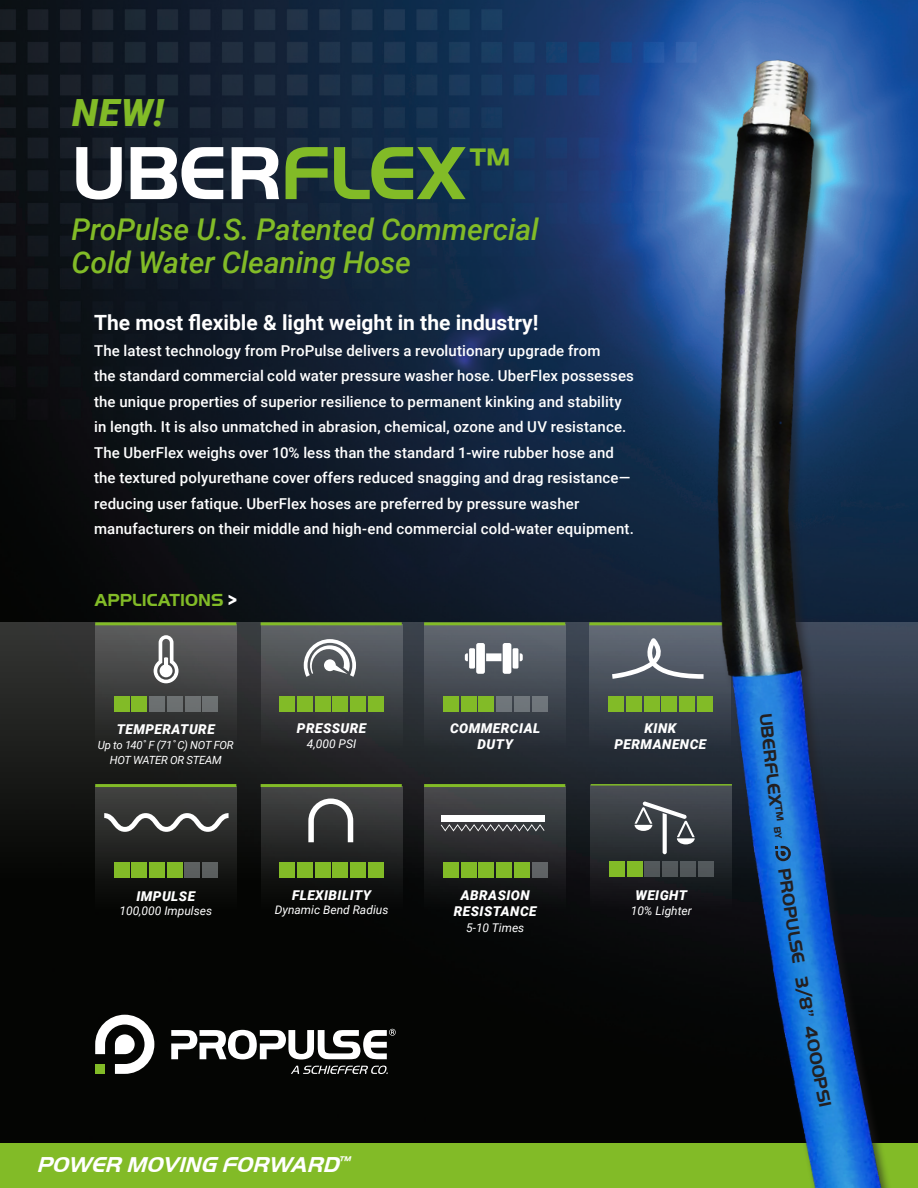
<style>
.page{position:relative;width:918px;height:1188px;background:#fff}
.page>*{position:absolute;margin:0;border:0;box-sizing:border-box;transform-origin:0 0}
.t1{font:700 78px "Handel Got D";letter-spacing:-.015em;color:#fff}
.Product_name{font:italic 900 37.5px "Roboto";color:#82bb27}
.Product_name-2{font:italic 500 30px/33px "Roboto";letter-spacing:-.005em;color:#82bb27}
.t2{font:italic 700 22.2px "Handel Got D";color:#fff}
.t3{font:700 21px "Roboto";color:#fff}
.t4{font:700 18.15px "Handel Got D";color:#231f20}
.t5{font:700 18px "Handel Got D";color:#82bb27}
.t6{font:500 15px/25.5px "Roboto";letter-spacing:.01em;color:#fff}
.Product_name-3{font:italic 900 13.5px/16.2px "Roboto";letter-spacing:.035em;color:#fff;text-align:center}
.Product_name-4{font:italic 12px "Roboto";color:#fff}
.Product_name-5{font:italic 11.25px/15px "Roboto";letter-spacing:-.02em;color:#fff;text-align:center}
.s1{color:#82bb27}
.s2{color:#fff}
.s3{font-size:9.75px}
</style>
<div class="page">
<img style="left:0;top:0;width:918px;height:1143px">
<div style="left:0;top:1143px;width:918px;height:45px;background:#82bb27"></div>
<svg style="left:0;top:622px;width:918px;height:268px;background:#1f2123"></svg>
<div style="left:95px;top:624px;width:141px;height:128px;background:linear-gradient(to bottom,#616162,#20231f)"></div>
<div style="left:261px;top:624px;width:141px;height:128px;background:linear-gradient(to bottom,#62686c,#262827)"></div>
<div style="left:425px;top:624px;width:141px;height:128px;background:linear-gradient(to bottom,#656c75,#262c32)"></div>
<div style="left:590px;top:624px;width:141px;height:128px;background:linear-gradient(to bottom,#656d78,#262f36)"></div>
<div style="left:114px;top:697px;width:15px;height:15px;background:#82bb27"></div>
<div style="left:132px;top:697px;width:15px;height:15px;background:#82bb27"></div>
<div style="left:150px;top:697px;width:15px;height:15px;background:#6c7071"></div>
<div style="left:167px;top:697px;width:16px;height:15px;background:#6c7071"></div>
<div style="left:185px;top:697px;width:15px;height:15px;background:#6c7071"></div>
<div style="left:203px;top:697px;width:15px;height:15px;background:#6d7072"></div>
<div style="left:280px;top:697px;width:15px;height:15px;background:#82bb27"></div>
<div style="left:297px;top:697px;width:16px;height:15px;background:#82bb27"></div>
<div style="left:315px;top:697px;width:15px;height:15px;background:#82bb27"></div>
<div style="left:333px;top:697px;width:15px;height:15px;background:#82bb27"></div>
<div style="left:351px;top:697px;width:15px;height:15px;background:#82bb27"></div>
<div style="left:368px;top:697px;width:16px;height:15px;background:#82bb27"></div>
<div style="left:443px;top:697px;width:16px;height:15px;background:#82bb27"></div>
<div style="left:461px;top:697px;width:15px;height:15px;background:#82bb27"></div>
<div style="left:479px;top:697px;width:15px;height:15px;background:#82bb27"></div>
<div style="left:496px;top:697px;width:16px;height:15px;background:#6f757a"></div>
<div style="left:514px;top:697px;width:15px;height:15px;background:#6f767b"></div>
<div style="left:532px;top:697px;width:15px;height:15px;background:#6f767b"></div>
<div style="left:608px;top:697px;width:16px;height:15px;background:#82bb27"></div>
<div style="left:626px;top:697px;width:16px;height:15px;background:#82bb27"></div>
<div style="left:644px;top:697px;width:15px;height:15px;background:#82bb27"></div>
<div style="left:662px;top:697px;width:15px;height:15px;background:#82bb27"></div>
<div style="left:679px;top:697px;width:16px;height:15px;background:#82bb27"></div>
<div style="left:697px;top:697px;width:15px;height:15px;background:#82bb27"></div>
<svg style="left:154px;top:635px;width:25px;height:48px"></svg>
<hr style="left:95px;top:622px;width:141px;height:3px;background:#82bb27">
<hr style="left:261px;top:622px;width:141px;height:3px;background:#82bb27">
<hr style="left:424px;top:622px;width:141px;height:3px;background:#82bb27">
<hr style="left:589px;top:622px;width:141px;height:3px;background:#82bb27">
<svg style="left:304px;top:639px;width:52px;height:38px"></svg>
<div style="left:95px;top:786px;width:141px;height:127px;background:linear-gradient(to bottom,#434342,#030500)"></div>
<div style="left:261px;top:786px;width:141px;height:127px;background:linear-gradient(to bottom,#464748,#020401)"></div>
<div style="left:425px;top:786px;width:141px;height:127px;background:linear-gradient(to bottom,#4a4c50,#070807)"></div>
<div style="left:114px;top:862px;width:15px;height:15px;background:#82bb27"></div>
<div style="left:132px;top:862px;width:15px;height:15px;background:#82bb27"></div>
<div style="left:149px;top:862px;width:16px;height:15px;background:#82bb27"></div>
<div style="left:167px;top:862px;width:15px;height:15px;background:#82bb27"></div>
<div style="left:185px;top:862px;width:15px;height:15px;background:#5c6060"></div>
<div style="left:202px;top:862px;width:16px;height:15px;background:#5c6060"></div>
<div style="left:280px;top:862px;width:15px;height:15px;background:#82bb27"></div>
<div style="left:297px;top:862px;width:16px;height:15px;background:#82bb27"></div>
<div style="left:315px;top:862px;width:15px;height:15px;background:#82bb27"></div>
<div style="left:333px;top:862px;width:15px;height:15px;background:#82bb27"></div>
<div style="left:351px;top:862px;width:15px;height:15px;background:#82bb27"></div>
<div style="left:368px;top:862px;width:16px;height:15px;background:#82bb27"></div>
<div style="left:443px;top:862px;width:16px;height:15px;background:#82bb27"></div>
<div style="left:461px;top:862px;width:15px;height:15px;background:#82bb27"></div>
<div style="left:479px;top:862px;width:15px;height:15px;background:#82bb27"></div>
<div style="left:496px;top:862px;width:16px;height:15px;background:#82bb27"></div>
<div style="left:514px;top:862px;width:15px;height:15px;background:#82bb27"></div>
<div style="left:532px;top:862px;width:15px;height:15px;background:#606366"></div>
<hr style="left:95px;top:784px;width:141px;height:3px;background:#82bb27">
<hr style="left:261px;top:784px;width:141px;height:3px;background:#82bb27">
<hr style="left:424px;top:784px;width:141px;height:3px;background:#82bb27">
<svg style="left:104px;top:813px;width:125px;height:19px"></svg>
<svg style="left:306px;top:796px;width:50px;height:52px"></svg>
<div style="left:476px;top:643px;width:9px;height:31px;background:#fff;border-radius:2px"></div>
<div style="left:469px;top:648px;width:6px;height:21px;background:#fff"></div>
<div style="left:503px;top:643px;width:8px;height:31px;background:#fff;border-radius:2px"></div>
<div style="left:513px;top:648px;width:5px;height:21px;background:#fff"></div>
<svg style="left:486px;top:653px;width:15px;height:8px"></svg>
<svg style="left:520px;top:653px;width:3px;height:8px"></svg>
<svg style="left:465px;top:653px;width:3px;height:8px"></svg>
<svg style="left:612px;top:638px;width:59px;height:41px"></svg>
<div style="left:441px;top:815px;width:104px;height:7px;background:#fff"></div>
<svg style="left:441px;top:824px;width:104px;height:7px"></svg>
<svg style="left:95px;top:1015px;width:59px;height:59px"></svg>
<svg style="left:291px;top:1066px;width:97px;height:8px"></svg>
<svg style="left:171px;top:1029px;width:225px;height:30px"></svg>
<div style="left:591px;top:785px;width:141px;height:128px;background:linear-gradient(to bottom,#494f56,#0a0a0d)"></div>
<div style="left:609px;top:861px;width:16px;height:16px;background:#82bb27"></div>
<div style="left:627px;top:861px;width:15px;height:16px;background:#82bb27"></div>
<div style="left:645px;top:861px;width:15px;height:16px;background:#525759"></div>
<div style="left:662px;top:861px;width:16px;height:16px;background:#52575a"></div>
<div style="left:680px;top:861px;width:16px;height:16px;background:#52575a"></div>
<div style="left:698px;top:861px;width:15px;height:16px;background:#52575b"></div>
<hr style="left:591px;top:784px;width:141px;height:2px;background:#82bb27">
<svg style="left:635px;top:801px;width:60px;height:53px"></svg>
<div style="left:715px;top:60px;width:183px;height:1128px;background:#231f20;opacity:.6"></div>
<img style="left:709px;top:650px;width:209px;height:538px">
<img style="left:671px;top:26px;width:203px;height:675px">
<svg style="left:776px;top:846px;width:15px;height:15px"></svg>
<svg style="left:778px;top:869px;width:18px;height:37px"></svg>
<svg style="left:819px;top:1102px;width:12px;height:5px"></svg>
<p class="Product_name" style="left:72px;top:86px;width:93px">NEW!</p>
<p class="t1" style="left:72px;top:129px;width:441px">UBER<span class="s1">FLEX</span> <sup>™</sup></p>
<p class="Product_name-2" style="left:72px;top:211px;width:469px">ProPulse U.S. Patented Commercial<br>Cold Water Cleaning Hose</p>
<p class="t3" style="left:94px;top:308px;width:446px">The most flexible &amp; light weight in the industry!</p>
<p class="t6" style="left:94px;top:337px;width:541px">The latest technology from ProPulse delivers a revolutionary upgrade from<br>the standard commercial cold water pressure washer hose. UberFlex possesses the unique properties of superior resilience to permanent kinking and stability in length. It is also unmatched in abrasion, chemical, ozone and UV resistance.<br>The UberFlex weighs over 10% less than the standard 1-wire rubber hose and the textured polyurethane cover offers reduced snagging and drag resistance— reducing user fatique. UberFlex hoses are preferred by pressure washer manufacturers on their middle and high-end commercial cold-water equipment.</p>
<p class="t5" style="left:94px;top:590px;width:144px">APPLICATIONS <span class="s2">&gt;</span></p>
<p class="Product_name-3" style="left:117px;top:721px;width:100px">TEMPERATURE</p>
<p class="Product_name-5" style="left:98px;top:737px;width:137px">Up to 140˚ F (71˚ C) NOT FOR<br>HOT WATER OR STEAM</p>
<p class="Product_name-3" style="left:297px;top:720px;width:71px">PRESSURE</p>
<p class="Product_name-4" style="left:307px;top:735px;width:51px">4,000 PSI</p>
<p class="Product_name-3" style="left:136px;top:887px;width:60px">IMPULSE</p>
<p class="Product_name-4" style="left:119px;top:903px;width:94px">100,000 Impulses</p>
<p class="Product_name-3" style="left:292px;top:886px;width:81px">FLEXIBILITY</p>
<p class="Product_name-4" style="left:275px;top:902px;width:115px">Dynamic Bend Radius</p>
<p class="Product_name-3" style="left:450px;top:720px;width:92px">COMMERCIAL<br>DUTY</p>
<p class="Product_name-3" style="left:615px;top:720px;width:93px">KINK<br>PERMANENCE</p>
<p class="Product_name-3" style="left:454px;top:886px;width:84px">ABRASION<br>RESISTANCE</p>
<p class="Product_name-4" style="left:466px;top:919px;width:60px">5-10 Times</p>
<p class="Product_name-3" style="left:635px;top:887px;width:53px">WEIGHT</p>
<p class="Product_name-4" style="left:631px;top:902px;width:63px">10% Lighter</p>
<p class="t2" style="left:36px;top:1152px;width:319px">POWER MOVING FORWARD<sup>™</sup></p>
<p class="t4" style="left:776px;top:712px;width:51px;rotate:84deg">UBER</p>
<p class="t4" style="left:781px;top:761px;width:79px;rotate:83deg">FLEX™ <span class="s3">BY</span></p>
<p class="t4" style="left:800px;top:904px;width:60px;rotate:81deg">PULSE</p>
<p class="t4" style="left:811px;top:975px;width:43px;rotate:80deg">3/8”</p>
<p class="t4" style="left:820px;top:1024px;width:79px;rotate:79deg">4000PS</p>
</div>
